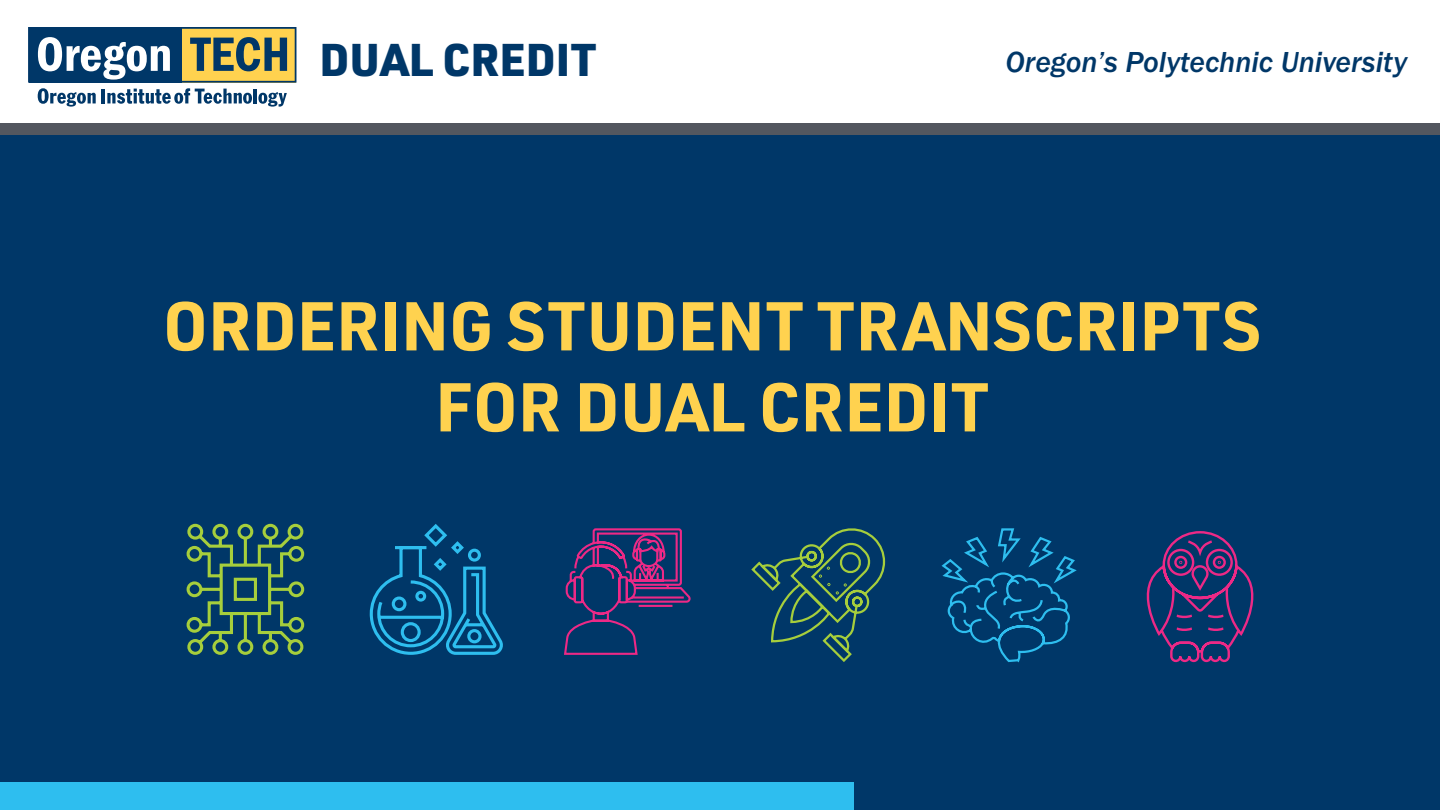
<style>
.page{position:relative;width:1440px;height:810px;background:#fff}
.page>*{position:absolute;margin:0;border:0;box-sizing:border-box;transform-origin:0 0}
.t1{font:700 67.5px/81px "URWDIN";color:#ffd24f;text-align:center}
.t2{font:900 45px "URWDIN";color:#003768}
.t3{font:30px "Franklin Gothic URW Med Ita";color:#003768}
</style>
<div class="page">
<svg style="left:28px;top:27px;width:268px;height:80px"></svg>
<div style="left:0;top:123px;width:1440px;height:13px;background:#53575f"></div>
<div style="left:0;top:136px;width:1440px;height:674px;background:#003768"></div>
<svg style="left:1146px;top:531px;width:108px;height:132px"></svg>
<div style="left:0;top:783px;width:853px;height:27px;background:#2ebeef"></div>
<svg style="left:186px;top:523px;width:119px;height:132px"></svg>
<svg style="left:564px;top:528px;width:127px;height:127px"></svg>
<svg style="left:369px;top:524px;width:134px;height:131px"></svg>
<svg style="left:751px;top:528px;width:135px;height:134px"></svg>
<svg style="left:941px;top:528px;width:136px;height:135px"></svg>
<p class="t2" style="left:320px;top:29px;width:278px">DUAL CREDIT</p>
<p class="t3" style="left:1005px;top:44px;width:403px">Oregon’s Polytechnic University</p>
<p class="t1" style="left:163px;top:283px;width:1099px">ORDERING STUDENT TRANSCRIPTS<br>FOR DUAL CREDIT</p>
</div>
